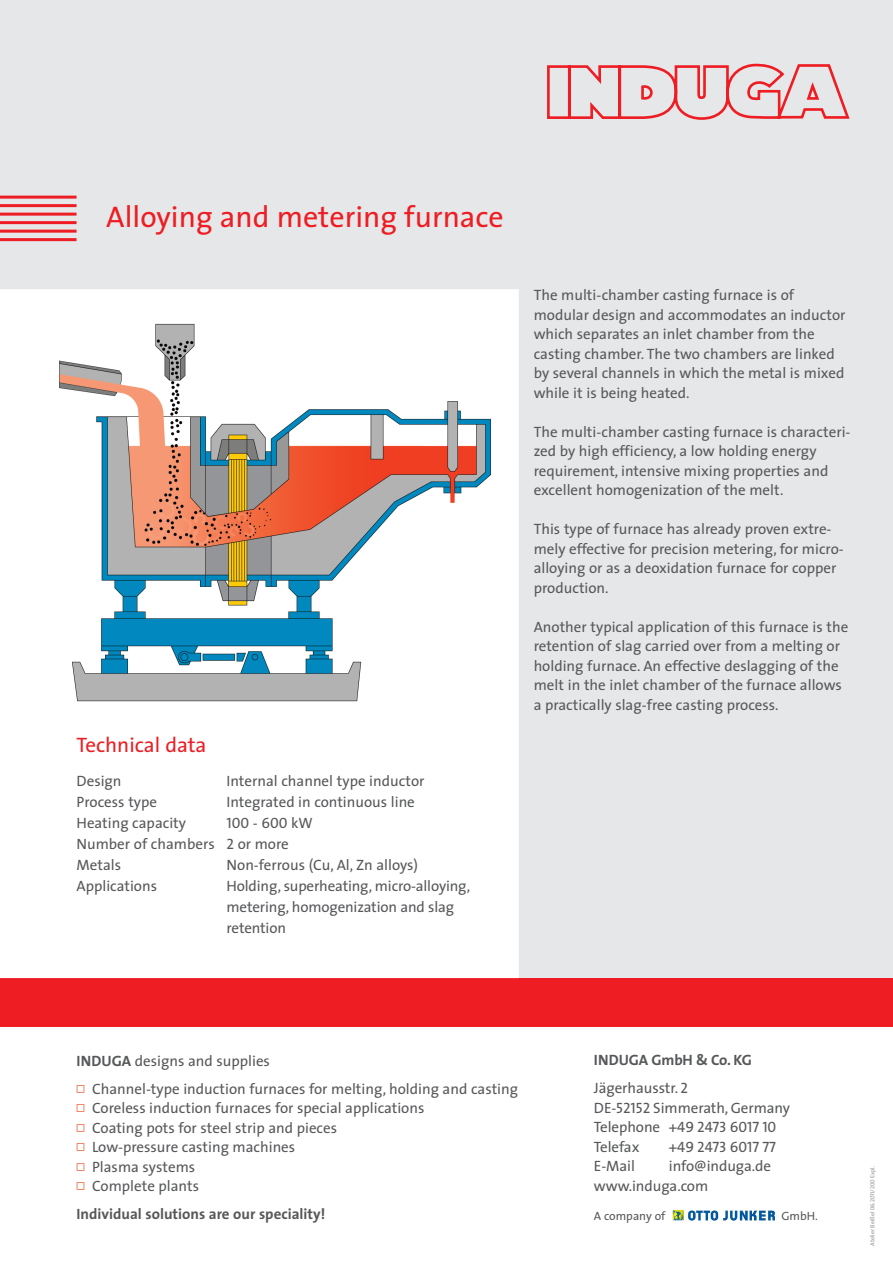
<style>
.page{position:relative;width:893px;height:1263px;background:#fff}
.page>*{position:absolute;margin:0;border:0;box-sizing:border-box;transform-origin:0 0}
.Head{font:30px "The Sans";color:#ee1d23}
.Head-2{font:21px "The Sans";color:#ee1d23}
.Subline{font:15px/19.5px "The Sans";color:#57585a}
.Subline-2{font:700 15px "The Sans";color:#57585a}
.Subline-3{font:15px "The Sans Caps";letter-spacing:-.005em;color:#57585a}
.Subline-4{font:12px "The Sans";color:#57585a}
.t1{font:6px "The Sans";letter-spacing:-.005em;color:#939598}
.s1{font-family:"The Sans"}
.s2{font-family:"The Sans Caps"}
.s3{font-weight:700}
.s4{font-family:"Universal Newswith Comm Pi";color:#f04d22}
</style>
<div class="page">
<div style="left:0;top:0;width:893px;height:1000px;background:#e6e7e9"></div>
<div style="left:0;top:978px;width:893px;height:48px;background:#ee1d23"></div>
<hr style="left:0;top:196px;width:77px;height:3px;background:#ee1d23">
<hr style="left:0;top:204px;width:77px;height:3px;background:#ee1d23">
<hr style="left:0;top:213px;width:77px;height:3px;background:#ee1d23">
<hr style="left:0;top:221px;width:77px;height:3px;background:#ee1d23">
<hr style="left:0;top:230px;width:77px;height:3px;background:#ee1d23">
<hr style="left:0;top:238px;width:77px;height:3px;background:#ee1d23">
<svg style="left:547px;top:64px;width:303px;height:56px"></svg>
<svg style="left:0;top:289px;width:519px;height:689px;background:#e8e7e6"></svg>
<svg style="left:673px;top:1210px;width:102px;height:11px"></svg>
<p class="Head" style="left:106px;top:192px;width:399px">Alloying and metering furnace</p>
<p class="Head-2" style="left:77px;top:728px;width:131px">Technical data</p>
<p class="Subline" style="left:77px;top:771px;width:47px">Design</p>
<p class="Subline" style="left:227px;top:771px;width:199px">Internal channel type inductor</p>
<p class="Subline" style="left:77px;top:792px;width:82px">Process type</p>
<p class="Subline" style="left:227px;top:792px;width:190px">Integrated in continuous line</p>
<p class="Subline" style="left:77px;top:813px;width:111px">Heating capacity</p>
<p class="Subline-3" style="left:227px;top:810px;width:88px">100 - 600 <span class="s1">kW</span></p>
<p class="Subline" style="left:77px;top:833px;width:214px;line-height:21px">Number of chambers <span class="s2">2</span> or more<br>Metals</p>
<p class="Subline" style="left:227px;top:855px;width:193px">Non-ferrous (Cu, Al, Zn alloys)</p>
<p class="Subline" style="left:77px;top:876px;width:82px">Applications</p>
<p class="Subline" style="left:227px;top:875px;width:245px;line-height:21px">Holding, superheating, micro-alloying, metering, homogenization and slag retention</p>
<p class="Subline" style="left:534px;top:285px;width:313px">The multi-chamber casting furnace is of modular design and accommodates an inductor which separates an inlet chamber from the casting chamber. The two chambers are linked by several channels in which the metal is mixed while it is being heated.</p>
<p class="Subline" style="left:534px;top:421px;width:318px">The multi-chamber casting furnace is characteri&shy;zed by high efficiency, a low holding energy requirement, intensive mixing properties and excellent homogenization of the melt.</p>
<p class="Subline" style="left:534px;top:519px;width:312px">This type of furnace has already proven extre&shy;mely effective for precision metering, for micro&shy;alloying or as a deoxidation furnace for copper production.</p>
<p class="Subline" style="left:534px;top:616px;width:316px">Another typical application of this furnace is the retention of slag carried over from a melting or holding furnace. An effective deslagging of the melt in the inlet chamber of the furnace allows a practically slag-free casting process.</p>
<p class="Subline" style="left:77px;top:1050px;width:195px"><span class="s3">INDUGA</span> designs and supplies</p>
<p class="Subline" style="left:77px;top:1078px;width:443px"><span class="s4">▫</span> Channel-type induction furnaces for melting, holding and casting</p>
<p class="Subline" style="left:77px;top:1098px;width:349px"><span class="s4">▫</span> Coreless induction furnaces for special applications</p>
<p class="Subline" style="left:77px;top:1117px;width:262px"><span class="s4">▫</span> Coating pots for steel strip and pieces</p>
<p class="Subline" style="left:77px;top:1137px;width:220px"><span class="s4">▫</span> Low-pressure casting machines</p>
<p class="Subline" style="left:77px;top:1156px;width:120px"><span class="s4">▫</span> Plasma systems</p>
<p class="Subline" style="left:77px;top:1176px;width:124px"><span class="s4">▫</span> Complete plants</p>
<p class="Subline-2" style="left:77px;top:1201px;width:250px">Individual solutions are our speciality!</p>
<p class="Subline-2" style="left:594px;top:1048px;width:160px">INDUGA GmbH &amp; Co. KG</p>
<p class="Subline" style="left:594px;top:1078px;width:198px">Jägerhausstr. <span class="s2">2<br></span>DE-<span class="s2">52152</span> Simmerath, Germany<br>Telephone <span class="s2">+49 2473 6017 10<br></span>Telefax</p>
<p class="Subline-3" style="left:669px;top:1134px;width:108px">+49 2473 6017 77</p>
<p class="Subline" style="left:594px;top:1156px;width:179px;text-indent:75px">info@induga.de www.induga.com</p>
<p class="Subline-4" style="left:594px;top:1206px;width:73px">A company of</p>
<p class="Subline-4" style="left:781px;top:1206px;width:38px">GmbH.</p>
<p class="Subline" style="left:594px;top:1156px;width:43px">E-Mail</p>
<p class="t1" style="left:867px;top:1246px;width:82px;rotate:-90deg">Atelier Beißel <span class="s2">06</span>.<span class="s2">2011/200</span> Expl.</p>
</div>
